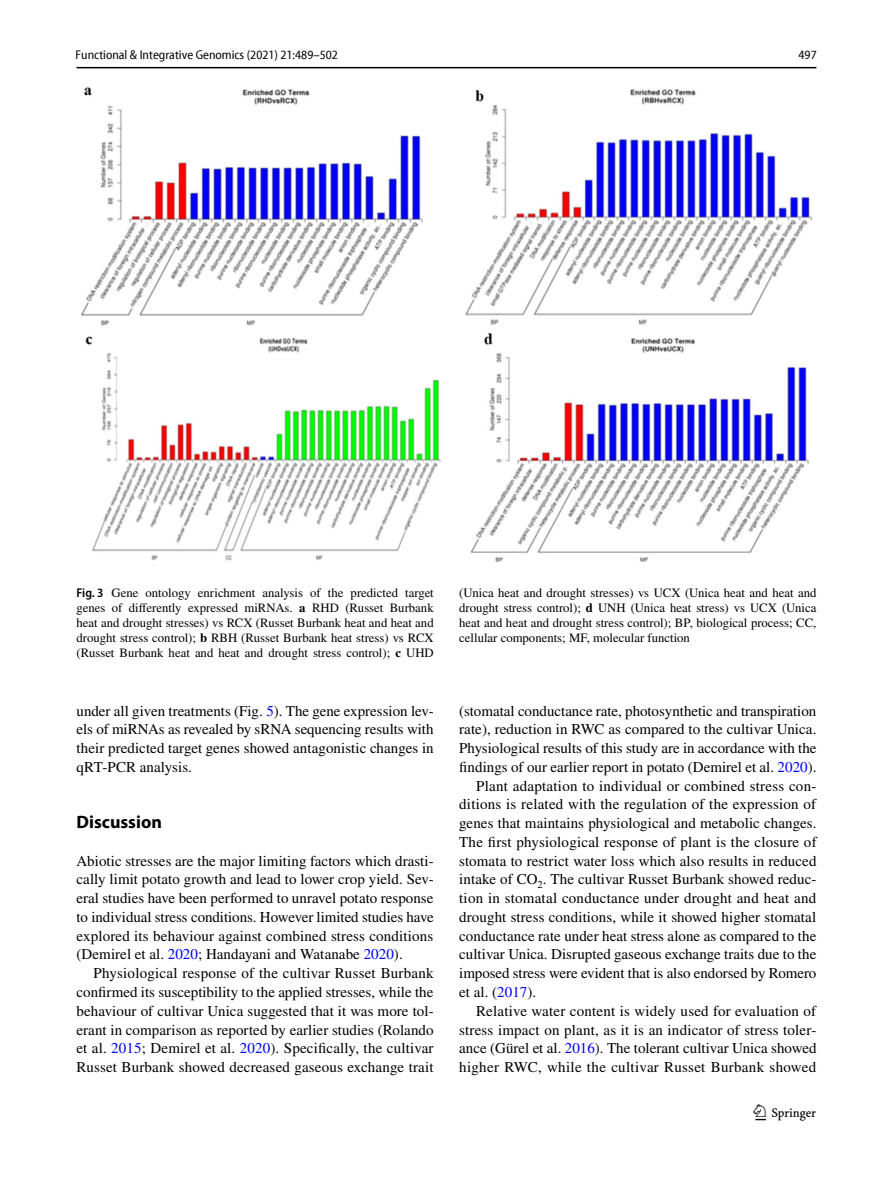
<style>
.page{position:relative;width:893px;height:1187px;background:#fff}
.page>*{position:absolute;margin:0;border:0;box-sizing:border-box;transform-origin:0 0}
.t1{font:22.5px "Springnew Regular 3";color:#000}
.t2{font:700 18px "Myriad Pro";color:#000}
.t3{font:15px/18.8px "STIX";letter-spacing:.005em;color:#000;text-align:justify}
.t4{font:12.75px/15px "STIX";color:#000;text-align:justify}
.t5{font:semi-condensed 12.75px "Myriad Pro Unic";color:#000}
.s1{font-family:"Myriad Pro";font-weight:600;font-stretch:semi-condensed}
.s2{font-weight:700}
.s3{color:#00f}
</style>
<div class="page">
<hr style="left:77px;top:67px;width:739px;height:1px;background:#000">
<img style="left:81px;top:87px;width:731px;height:475px">
<p class="t5" style="left:76px;top:50px;width:264px">Functional &amp; Integrative Genomics (2021) 21:489–502</p>
<p class="t5" style="left:798px;top:50px;width:20px">497</p>
<p class="t4" style="left:77px;top:586px;width:359px"><span class="s1">Fig. 3</span> Gene ontology enrichment analysis of the predicted target genes of differently expressed miRNAs. <span class="s2">a</span> RHD (Russet Burbank heat and drought stresses) vs RCX (Russet Burbank heat and heat and drought stress control); <span class="s2">b</span> RBH (Russet Burbank heat stress) vs RCX (Russet Burbank heat and heat and drought stress control); <span class="s2">c</span> UHD</p>
<p class="t4" style="left:459px;top:586px;width:359px">(Unica heat and drought stresses) vs UCX (Unica heat and heat and drought stress control); <span class="s2">d</span> UNH (Unica heat stress) vs UCX (Unica heat and heat and drought stress control); BP, biological process; CC, cellular components; MF, molecular function</p>
<p class="t3" style="left:77px;top:702px;width:359px">under all given treatments (Fig. <span class="s3">5</span>). The gene expression lev&shy;els of miRNAs as revealed by sRNA sequencing results with their predicted target genes showed antagonistic changes in qRT-PCR analysis.</p>
<p class="t2" style="left:77px;top:810px;width:87px">Discussion</p>
<p class="t3" style="left:77px;top:852px;width:359px">Abiotic stresses are the major limiting factors which drasti&shy;cally limit potato growth and lead to lower crop yield. Sev&shy;eral studies have been performed to unravel potato response to individual stress conditions. However limited studies have explored its behaviour against combined stress conditions (Demirel et al. <span class="s3">2020</span>; Handayani and Watanabe <span class="s3">2020</span>).</p>
<p class="t3" style="left:77px;top:964px;width:359px;text-indent:17px">Physiological response of the cultivar Russet Burbank confirmed its susceptibility to the applied stresses, while the behaviour of cultivar Unica suggested that it was more tol&shy;erant in comparison as reported by earlier studies (Rolando et al. <span class="s3">2015</span>; Demirel et al. <span class="s3">2020</span>). Specifically, the cultivar Russet Burbank showed decreased gaseous exchange trait</p>
<p class="t3" style="left:459px;top:702px;width:359px">(stomatal conductance rate, photosynthetic and transpiration</p>
<p class="t3" style="left:459px;top:721px;width:359px">rate), reduction in RWC as compared to the cultivar Unica.</p>
<p class="t3" style="left:459px;top:739px;width:359px">Physiological results of this study are in accordance with the</p>
<p class="t3" style="left:459px;top:758px;width:359px">findings of our earlier report in potato (Demirel et al. <span class="s3">2020</span>).</p>
<p class="t3" style="left:476px;top:777px;width:342px">Plant adaptation to individual or combined stress con-</p>
<p class="t3" style="left:459px;top:796px;width:359px">ditions is related with the regulation of the expression of</p>
<p class="t3" style="left:459px;top:814px;width:359px">genes that maintains physiological and metabolic changes.</p>
<p class="t3" style="left:459px;top:833px;width:359px">The first physiological response of plant is the closure of</p>
<p class="t3" style="left:459px;top:852px;width:359px">stomata to restrict water loss which also results in reduced</p>
<p class="t3" style="left:459px;top:871px;width:359px">intake of CO<sub>2</sub>. The cultivar Russet Burbank showed reduc-</p>
<p class="t3" style="left:459px;top:889px;width:358px">tion in stomatal conductance under drought and heat and</p>
<p class="t3" style="left:459px;top:908px;width:358px">drought stress conditions, while it showed higher stomatal</p>
<p class="t3" style="left:459px;top:927px;width:359px">conductance rate under heat stress alone as compared to the</p>
<p class="t3" style="left:459px;top:946px;width:359px">cultivar Unica. Disrupted gaseous exchange traits due to the</p>
<p class="t3" style="left:459px;top:964px;width:359px">imposed stress were evident that is also endorsed by Romero</p>
<p class="t3" style="left:459px;top:983px;width:79px">et al. (<span class="s3">2017</span>).</p>
<p class="t3" style="left:476px;top:1002px;width:341px">Relative water content is widely used for evaluation of</p>
<p class="t3" style="left:459px;top:1021px;width:359px">stress impact on plant, as it is an indicator of stress toler-</p>
<p class="t3" style="left:459px;top:1039px;width:359px">ance (Gürel et al. <span class="s3">2016</span>). The tolerant cultivar Unica showed</p>
<p class="t3" style="left:459px;top:1058px;width:359px">higher RWC, while the cultivar Russet Burbank showed</p>
<h1 class="t1" style="left:755px;top:1104px;width:62px">1 3</h1>
</div>
